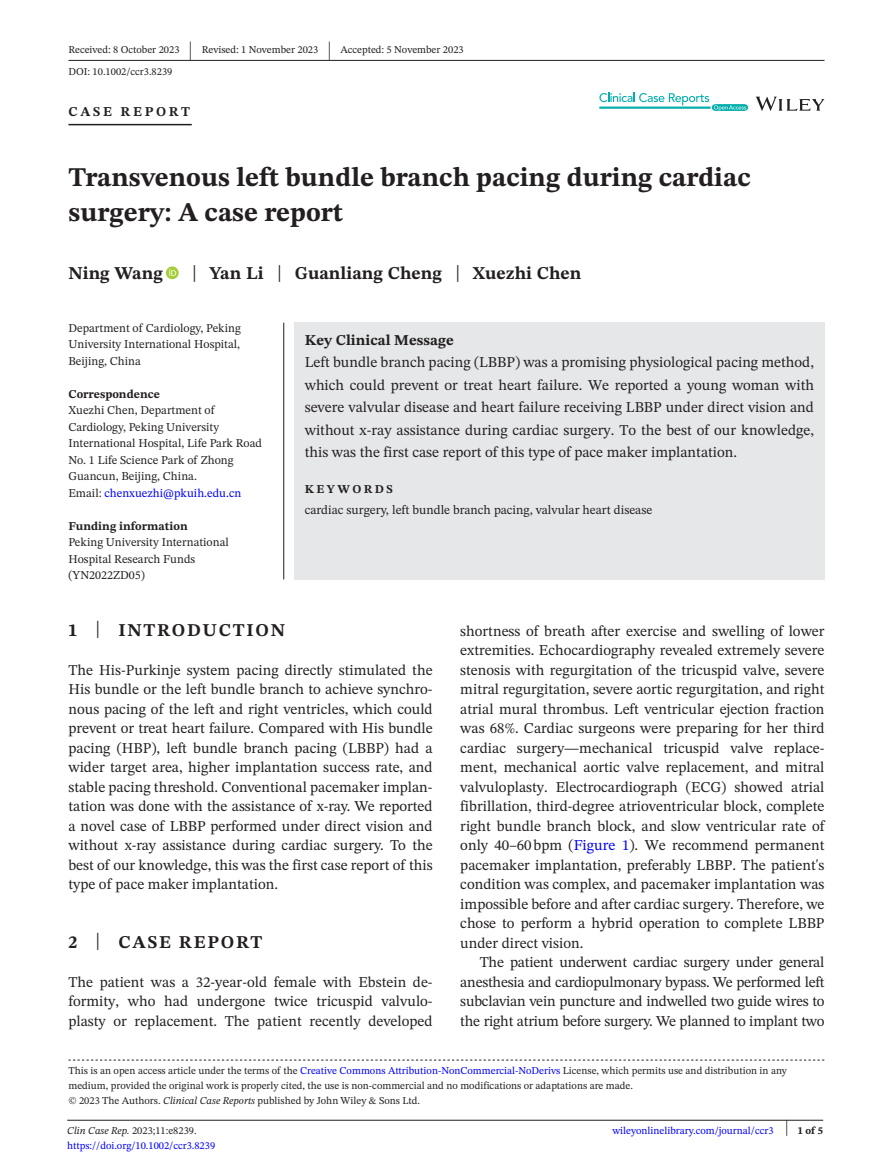
<style>
.page{position:relative;width:893px;height:1174px;background:#fff}
.page>*{position:absolute;margin:0;border:0;box-sizing:border-box;transform-origin:0 0}
.t1{font:700 27px/34.5px "STIX Two Text";color:#231f20}
.t2{font:25.65px "STIX Two Text";color:#231f20;scale:.49 1}
.t3{font:700 18px "STIX Two Text";color:#231f20}
.t4{font:700 18px "STIX Two Text";letter-spacing:.1em;color:#231f20}
.t5{font:15px/19.5px "STIX Two Text";color:#231f20;text-align:justify}
.t6{font:700 15px "STIX Two Text";color:#231f20}
.t7{font:700 13.5px "STIX Two Text";letter-spacing:.2em;color:#231f20}
.t8{font:12.75px "STIX Two Text";color:#231f20}
.t9{font:12px/16.5px "STIX Two Text";color:#231f20}
.t10{font:700 12px "STIX Two Text";color:#231f20}
.t11{font:700 12px "STIX Two Text";letter-spacing:.2em;color:#231f20}
.t12{font:10.5px/15px "STIX Two Text";color:#231f20}
.t13{font:10.5px "STIX Two Text";color:#00f}
.t14{font:700 10.5px "STIX Two Text";color:#231f20}
.s1{font-weight:400;font-size:23.4px}
.s2{color:#00f}
.s3{font-weight:400;font-size:23.7px}
.s4{font-style:italic}
.s5{font-weight:400;font-size:22.2px}
</style>
<div class="page">
<hr style="left:67px;top:1119px;width:756px;height:1px;background:#231f20">
<svg style="left:756px;top:97px;width:68px;height:14px"></svg>
<svg style="left:599px;top:93px;width:149px;height:18px"></svg>
<hr style="left:68px;top:60px;width:756px;height:1px;background:#231f20">
<hr style="left:68px;top:124px;width:124px;height:1px;background:#231f20">
<svg style="left:166px;top:266px;width:13px;height:13px"></svg>
<svg style="left:169px;top:269px;width:7px;height:7px"></svg>
<svg style="left:68px;top:1059px;width:756px;height:1px"></svg>
<hr style="left:283px;top:323px;width:1px;height:256px;background:#231f20">
<div style="left:294px;top:323px;width:530px;height:202px;background:#e6e7e9"></div>
<div style="left:294px;top:524px;width:530px;height:55px;background:#e6e7e9"></div>
<p class="t12" style="left:68px;top:42px;width:113px">Received: 8 October 2023</p>
<h2 class="t2" style="left:189px;top:32px;width:8px">|</h2>
<p class="t12" style="left:202px;top:42px;width:118px">Revised: 1 November 2023</p>
<h2 class="t2" style="left:328px;top:32px;width:8px">|</h2>
<p class="t12" style="left:340px;top:42px;width:125px">Accepted: 5 November 2023</p>
<p class="t12" style="left:68px;top:64px;width:105px">DOI: 10.1002/ccr3.8239</p>
<p class="t7" style="left:68px;top:101px;width:123px">CASE REPORT</p>
<h1 class="t1" style="left:68px;top:161px;width:684px">Transvenous left bundle branch pacing during cardiac surgery: A case report</h1>
<p class="t3" style="left:68px;top:260px;width:96px">Ning Wang</p>
<p class="t3" style="left:192px;top:260px;width:391px"><span class="s1">|</span> Yan Li <span class="s1">|</span> Guanliang Cheng <span class="s1">|</span> Xuezhi Chen</p>
<p class="t9" style="left:68px;top:319px;width:174px;text-align:justify">Department of Cardiology, Peking University International Hospital, Beijing, China</p>
<p class="t10" style="left:68px;top:385px;width:93px">Correspondence</p>
<p class="t9" style="left:68px;top:402px;width:195px">Xuezhi Chen, Department of<br>Cardiology, Peking University<br>International Hospital, Life Park Road<br>No. 1 Life Science Park of Zhong<br>Guancun, Beijing, China.<br>Email: <span class="s2">chenxuezhi@pkuih.edu.cn</span></p>
<p class="t10" style="left:68px;top:517px;width:121px">Funding information</p>
<p class="t9" style="left:68px;top:534px;width:162px">Peking University International<br>Hospital Research Funds (YN2022ZD05)</p>
<p class="t6" style="left:305px;top:329px;width:150px">Key Clinical Message</p>
<p class="t5" style="left:305px;top:351px;width:511px;line-height:22.5px">Left bundle branch pacing (LBBP) was a promising physiological pacing method, which could prevent or treat heart failure. We reported a young woman with severe valvular disease and heart failure receiving LBBP under direct vision and without x-ray assistance during cardiac surgery. To the best of our knowledge, this was the first case report of this type of pace maker implantation.</p>
<p class="t11" style="left:305px;top:480px;width:90px">KEYWORDS</p>
<p class="t8" style="left:305px;top:501px;width:349px">cardiac surgery, left bundle branch pacing, valvular heart disease</p>
<p class="t4" style="left:68px;top:617px;width:218px">1 <span class="s3">|</span> INTRODUCTION</p>
<p class="t5" style="left:68px;top:660px;width:366px">The His-Purkinje system pacing directly stimulated the His bundle or the left bundle branch to achieve synchro&shy;nous pacing of the left and right ventricles, which could prevent or treat heart failure. Compared with His bundle pacing (HBP), left bundle branch pacing (LBBP) had a wider target area, higher implantation success rate, and stable pacing threshold. Conventional pacemaker implan&shy;tation was done with the assistance of x-ray. We reported a novel case of LBBP performed under direct vision and without x-ray assistance during cardiac surgery. To the best of our knowledge, this was the first case report of this type of pace maker implantation.</p>
<p class="t4" style="left:68px;top:929px;width:195px">2 <span class="s3">|</span> CASE REPORT</p>
<p class="t5" style="left:68px;top:972px;width:366px">The patient was a 32-year-old female with Ebstein de&shy;formity, who had undergone twice tricuspid valvulo&shy;plasty or replacement. The patient recently developed</p>
<p class="t5" style="left:460px;top:621px;width:366px">shortness of breath after exercise and swelling of lower extremities. Echocardiography revealed extremely severe stenosis with regurgitation of the tricuspid valve, severe mitral regurgitation, severe aortic regurgitation, and right atrial mural thrombus. Left ventricular ejection fraction was 68%. Cardiac surgeons were preparing for her third cardiac surgery—mechanical tricuspid valve replace&shy;ment, mechanical aortic valve replacement, and mitral valvuloplasty. Electrocardiograph (ECG) showed atrial fibrillation, third-degree atrioventricular block, complete right bundle branch block, and slow ventricular rate of only 40–60bpm (<span class="s2">Figure 1</span>). We recommend permanent pacemaker implantation, preferably LBBP. The patient's condition was complex, and pacemaker implantation was impossible before and after cardiac surgery. Therefore, we chose to perform a hybrid operation to complete LBBP under direct vision.</p>
<p class="t5" style="left:460px;top:952px;width:366px;text-indent:20px">The patient underwent cardiac surgery under general anesthesia and cardiopulmonary bypass. We performed left subclavian vein puncture and indwelled two guide wires to the right atrium before surgery. We planned to implant two</p>
<p class="t12" style="left:68px;top:1063px;width:720px">This is an open access article under the terms of the <span class="s2">Creative Commons Attribution-NonCommercial-NoDerivs</span> License, which permits use and distribution in any medium, provided the original work is properly cited, the use is non-commercial and no modifications or adaptations are made.<br>© 2023 The Authors. <span class="s4">Clinical Case Reports</span> published by John Wiley &amp; Sons Ltd.</p>
<p class="t12" style="left:67px;top:1123px;width:131px"><span class="s4">Clin Case Rep.</span> 2023;11:e8239.</p>
<p class="t14" style="left:785px;top:1123px;width:39px"><span class="s5">|</span> 1 of 5</p>
<p class="t13" style="left:67px;top:1138px;width:150px">https://doi.org/10.1002/ccr3.8239</p>
<p class="t13" style="left:612px;top:1123px;width:163px">wileyonlinelibrary.com/journal/ccr3</p>
</div>
